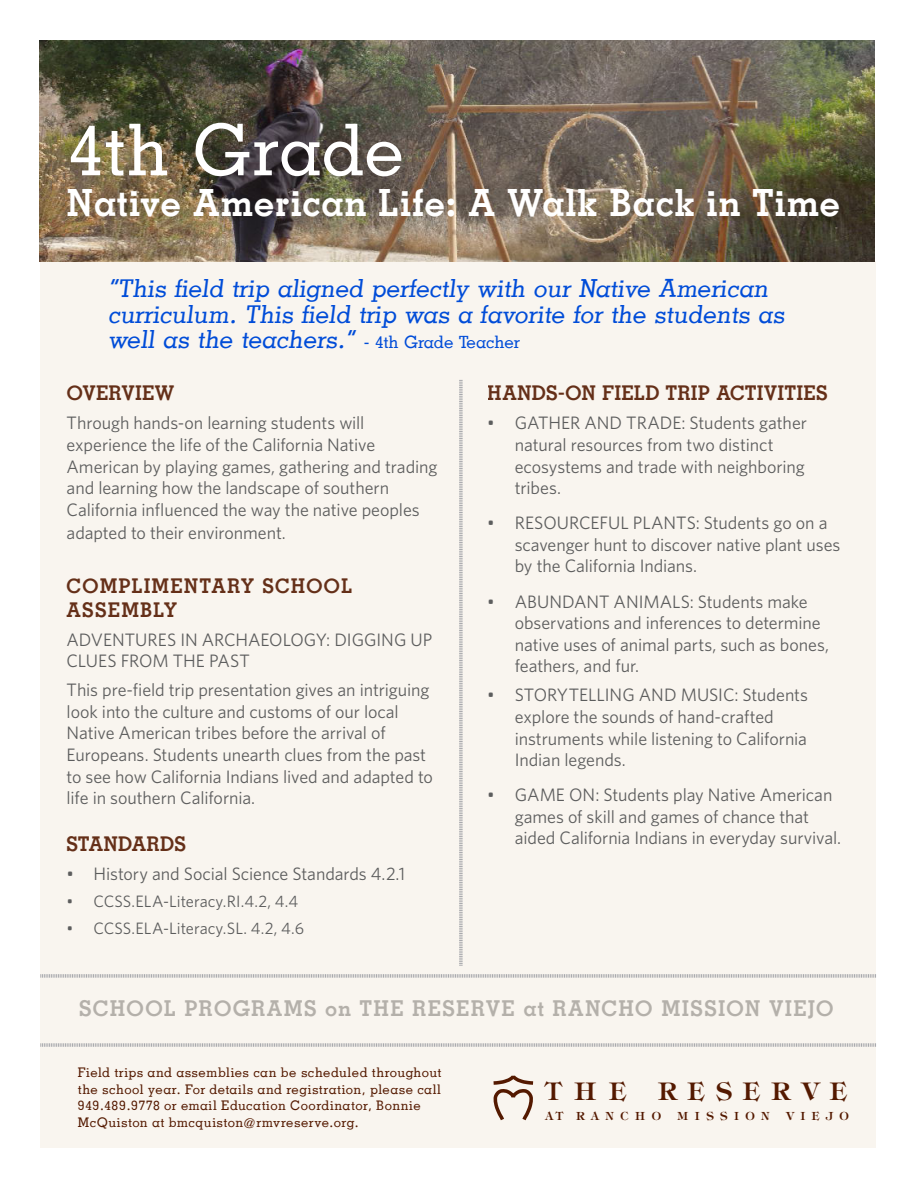
<style>
.page{position:relative;width:918px;height:1188px;background:#fff}
.page>*{position:absolute;margin:0;border:0;box-sizing:border-box;transform-origin:0 0}
.t1{font:69px "Cg Nashville Md";letter-spacing:.01em;color:#fff}
.t2{font:36px "Cg Nashville Bd";letter-spacing:.03em;color:#fff}
.t3{font:600 24.3px "Tiffany Std";letter-spacing:.45em;color:#541900}
.t4{font:24px/25.5px "Cg Nashville Md";color:#004cd8}
.t5{font:21px "Cg Nashville Bd";letter-spacing:.055em;color:#c8a3a0}
.t6{font:19.5px "Cg Nashville Bd";letter-spacing:.01em;color:#541900}
.t7{font:19.5px/23.4px "Cg Nashville Bd";letter-spacing:.055em;color:#541900}
.t8{font:18px/21.6px "Whitney";letter-spacing:-.005em;color:#4b4c4d}
.t9{font:16.5px "Whitney";color:#4b4c4d}
.to_do_head{font:12.75px/16.5px "Cg Nashville Md";letter-spacing:.04em;color:#541900}
.t10{font:600 11.25px "Tiffany Std";letter-spacing:.57em;color:#541900}
.s1{font-size:16.5px}
</style>
<div class="page">
<div style="left:40px;top:261px;width:836px;height:887px;background:#f9f5ef"></div>
<svg style="left:40px;top:974px;width:836px;height:4px;background:#cfcecd"></svg>
<svg style="left:459px;top:380px;width:4px;height:586px;background:#d0cecd"></svg>
<svg style="left:40px;top:1043px;width:836px;height:4px;background:#cfcecd"></svg>
<svg style="left:493px;top:1075px;width:41px;height:46px"></svg>
<img style="left:39px;top:40px;width:835px;height:221px">
<p class="t1" style="left:67px;top:108px;width:339px">4th Grade</p>
<p class="t2" style="left:67px;top:181px;width:775px">Native American Life: A Walk Back in Time</p>
<p class="t4" style="left:108px;top:276px;width:682px">“This field trip aligned perfectly with our Native American curriculum. This field trip was a favorite for the students as well as the teachers.” <span class="s1">- 4th Grade Teacher</span></p>
<p class="t6" style="left:67px;top:381px;width:109px">OVERVIEW</p>
<p class="t8" style="left:67px;top:412px;width:372px">Through hands-on learning students will experience the life of the California Native American by playing games, gathering and trading and learning how the landscape of southern California influenced the way the native peoples</p>
<p class="t8" style="left:67px;top:522px;width:221px">adapted to their environment.</p>
<p class="t7" style="left:67px;top:575px;width:287px">COMPLIMENTARY SCHOOL<br>ASSEMBLY</p>
<p class="t8" style="left:67px;top:628px;width:367px">ADVENTURES IN ARCHAEOLOGY: DIGGING UP<br>CLUES FROM THE PAST</p>
<p class="t8" style="left:67px;top:679px;width:368px">This pre-field trip presentation gives an intriguing look into the culture and customs of our local Native American tribes before the arrival of Europeans. Students unearth clues from the past to see how California Indians lived and adapted to life in southern California.</p>
<p class="t6" style="left:67px;top:832px;width:121px">STANDARDS</p>
<p class="t8" style="left:67px;top:862px;width:340px">• History and Social Science Standards 4.2.1</p>
<p class="t9" style="left:67px;top:890px;width:233px">• CCSS.ELA-Literacy.RI.4.2, 4.4</p>
<p class="t9" style="left:67px;top:918px;width:239px">• CCSS.ELA-Literacy.SL. 4.2, 4.6</p>
<p class="t6" style="left:488px;top:381px;width:341px">HANDS-ON FIELD TRIP ACTIVITIES</p>
<p class="t8" style="left:515px;top:412px;width:294px;text-indent:-27px">• GATHER AND TRADE: Students gather natural resources from two distinct ecosystems and trade with neighboring tribes.</p>
<p class="t8" style="left:515px;top:512px;width:327px;text-indent:-27px">• RESOURCEFUL PLANTS: Students go on a scavenger hunt to discover native plant uses by the California Indians.</p>
<p class="t8" style="left:515px;top:590px;width:316px;text-indent:-27px">• ABUNDANT ANIMALS: Students make observations and inferences to determine native uses of animal parts, such as bones, feathers, and fur.</p>
<p class="t8" style="left:515px;top:684px;width:295px;text-indent:-27px">• STORYTELLING AND MUSIC: Students explore the sounds of hand-crafted instruments while listening to California<br>Indian legends.</p>
<p class="t8" style="left:515px;top:784px;width:328px;text-indent:-27px">• GAME ON: Students play Native American games of skill and games of chance that aided California Indians in everyday survival.</p>
<p class="t5" style="left:79px;top:995px;width:756px">SCHOOL PROGRAMS on THE RESERVE at RANCHO MISSION VIEJO</p>
<p class="to_do_head" style="left:78px;top:1064px;width:365px">Field trips and assemblies can be scheduled throughout the school year. For details and registration, please call 949.489.9778 or email Education Coordinator, Bonnie McQuiston at bmcquiston@rmvreserve.org.</p>
<p class="t3" style="left:545px;top:1077px;width:83px">THE</p>
<p class="t3" style="left:658px;top:1077px;width:191px">RESERVE</p>
<p class="t10" style="left:545px;top:1109px;width:117px">AT RANCHO</p>
<p class="t10" style="left:677px;top:1109px;width:94px">MISSION</p>
<p class="t10" style="left:786px;top:1109px;width:64px">VIEJO</p>
</div>
